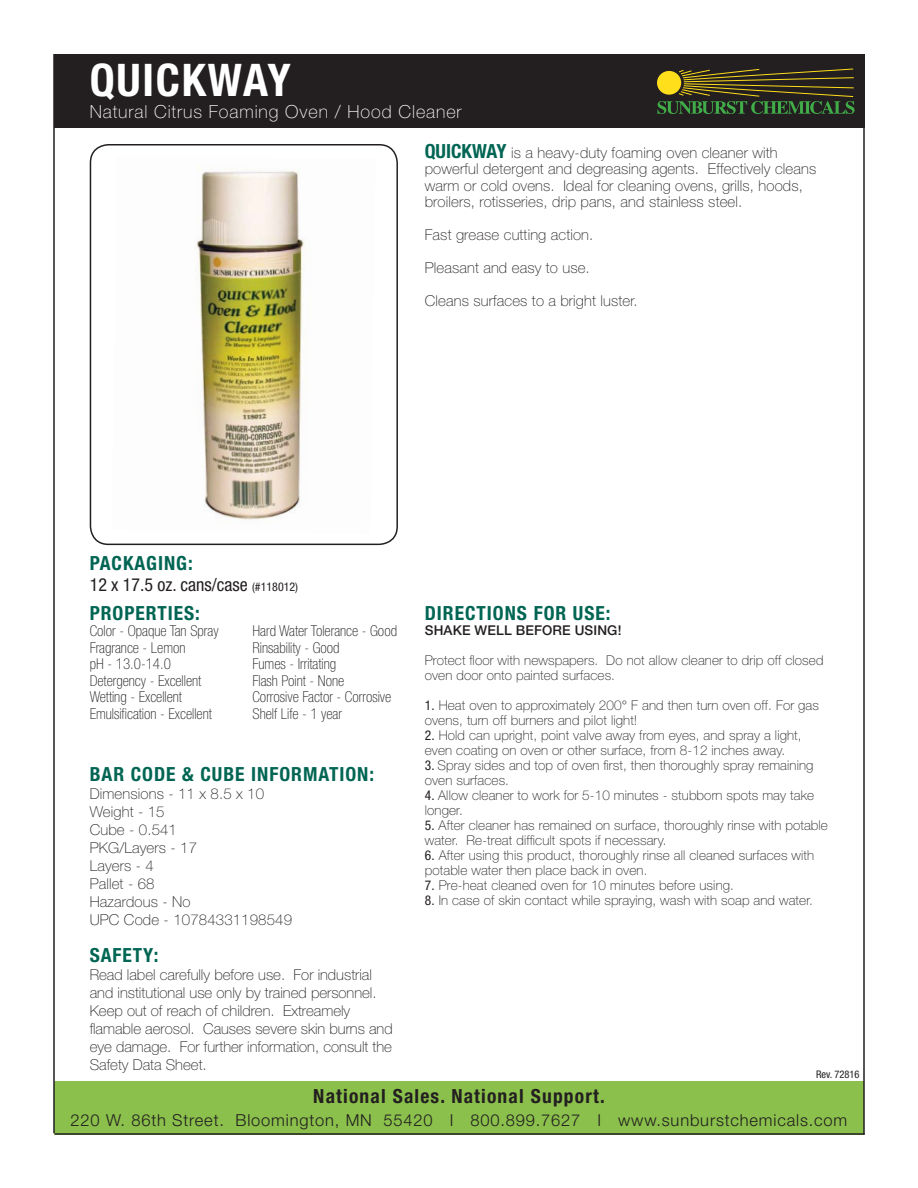
<style>
.page{position:relative;width:918px;height:1188px;background:#fff}
.page>*{position:absolute;margin:0;border:0;box-sizing:border-box;transform-origin:0 0}
.t1{font:700 condensed 45px "Helvetica Neue LT Std";letter-spacing:.04em;color:#fff}
.t2{font:700 condensed 19.5px "Helvetica Neue LT Std";letter-spacing:.05em;color:#006553}
.t3{font:700 condensed 19.5px "Helvetica Neue LT Std";letter-spacing:.06em;color:#231f20}
.t4{font:100 18px "Helvetica Neue LT Std";letter-spacing:.05em;color:#fff}
.t5{font:condensed 18px "Helvetica Neue LT Std";color:#231f20}
.t6{font:300 16.5px "Helvetica Neue LT Std";letter-spacing:.05em;color:#231f20}
.t7{font:100 15px/18px "Helvetica Neue LT Std";letter-spacing:.01em;color:#231f20}
.t8{font:100 condensed 15px/16.5px "Helvetica Neue LT Std";color:#231f20}
.t9{font:100 13.5px/15px "Helvetica Neue LT Std";letter-spacing:.01em;color:#231f20}
.t10{font:500 13.5px "Helvetica Neue LT Std";letter-spacing:.01em;color:#231f20}
.t11{font:condensed 10.5px "Helvetica Neue LT Std";color:#231f20}
.s1{font-weight:700;font-stretch:condensed;font-size:19.5px;color:#006553}
.s2{font-size:12px}
.s3{font-weight:400;font-stretch:condensed}
</style>
<div class="page">
<div style="left:54px;top:54px;width:590px;height:74px;background:#231f20"></div>
<div style="left:54px;top:1081px;width:810px;height:54px;background:#8ac04b"></div>
<div style="left:90px;top:144px;width:308px;height:401px;border:2px solid #231f20;border-radius:18px"></div>
<div style="left:644px;top:54px;width:221px;height:74px;background:#231f20"></div>
<svg style="left:657px;top:68px;width:198px;height:46px"></svg>
<hr style="left:53px;top:54px;width:2px;height:1079px;background:#231f20">
<hr style="left:863px;top:108px;width:2px;height:1027px;background:#231f20">
<hr style="left:55px;top:1133px;width:810px;height:2px;background:#231f20">
<img style="left:196px;top:167px;width:109px;height:353px">
<h1 class="t1" style="left:90px;top:63px;width:203px">QUICKWAY</h1>
<h3 class="t4" style="left:90px;top:105px;width:373px">Natural Citrus Foaming Oven / Hood Cleaner</h3>
<p class="t7" style="left:425px;top:146px;width:393px;line-height:16.5px"><span class="s1">QUICKWAY</span> is a heavy-duty foaming oven cleaner with powerful detergent and degreasing agents. Effectively cleans warm or cold ovens. Ideal for cleaning ovens, grills, hoods, broilers, rotisseries, drip pans, and stainless steel.</p>
<p class="t7" style="left:425px;top:228px;width:170px">Fast grease cutting action.</p>
<p class="t7" style="left:425px;top:261px;width:167px">Pleasant and easy to use.</p>
<p class="t7" style="left:425px;top:294px;width:215px">Cleans surfaces to a bright luster.</p>
<h2 class="t2" style="left:90px;top:555px;width:105px">PACKAGING:</h2>
<h3 class="t5" style="left:90px;top:574px;width:210px">12 x 17.5 oz. cans/case <span class="s2">(#118012)</span></h3>
<h2 class="t2" style="left:90px;top:606px;width:112px">PROPERTIES:</h2>
<p class="t8" style="left:252px;top:624px;width:146px">Hard Water Tolerance - Good<br>Rinsability - Good<br>Fumes - Irritating<br>Flash Point - None<br>Corrosive Factor - Corrosive<br>Shelf Life - 1 year</p>
<p class="t8" style="left:90px;top:624px;width:130px">Color - Opaque Tan Spray<br>Fragrance - Lemon<br>pH - 13.0-14.0<br>Detergency - Excellent<br>Wetting - Excellent<br>Emulsification - Excellent</p>
<h2 class="t2" style="left:90px;top:767px;width:286px">BAR CODE &amp; CUBE INFORMATION:</h2>
<p class="t7" style="left:90px;top:786px;width:204px">Dimensions - 11 x 8.5 x 10<br>Weight - 15<br>Cube - 0.541<br>PKG/Layers - 17<br>Layers - 4<br>Pallet - 68<br>Hazardous - No<br>UPC Code - 10784331198549</p>
<h2 class="t2" style="left:90px;top:947px;width:70px">SAFETY:</h2>
<p class="t7" style="left:90px;top:967px;width:304px">Read label carefully before use. For industrial and institutional use only by trained personnel.<br>Keep out of reach of children. Extreamely flamable aerosol. Causes severe skin burns and eye damage. For further information, consult the Safety Data Sheet.</p>
<h2 class="t2" style="left:425px;top:606px;width:187px">DIRECTIONS FOR USE:</h2>
<p class="t10" style="left:425px;top:622px;width:198px">SHAKE WELL BEFORE USING!</p>
<p class="t9" style="left:425px;top:654px;width:400px">Protect floor with newspapers. Do not allow cleaner to drip off closed oven door onto painted surfaces.</p>
<p class="t9" style="left:425px;top:699px;width:396px"><span class="s3">1.</span> Heat oven to approximately 200° F and then turn oven off. For gas ovens, turn off burners and pilot light!</p>
<p class="t9" style="left:425px;top:729px;width:378px"><span class="s3">2.</span> Hold can upright, point valve away from eyes, and spray a light, even coating on oven or other surface, from 8-12 inches away.</p>
<p class="t9" style="left:425px;top:759px;width:390px"><span class="s3">3.</span> Spray sides and top of oven first, then thoroughly spray remaining oven surfaces.</p>
<p class="t9" style="left:425px;top:789px;width:391px"><span class="s3">4.</span> Allow cleaner to work for 5-10 minutes - stubborn spots may take longer.</p>
<p class="t9" style="left:425px;top:819px;width:405px"><span class="s3">5.</span> After cleaner has remained on surface, thoroughly rinse with potable water. Re-treat difficult spots if necessary.</p>
<p class="t9" style="left:425px;top:849px;width:391px"><span class="s3">6.</span> After using this product, thoroughly rinse all cleaned surfaces with potable water then place back in oven.</p>
<p class="t9" style="left:425px;top:879px;width:311px"><span class="s3">7.</span> Pre-heat cleaned oven for 10 minutes before using.</p>
<p class="t9" style="left:425px;top:894px;width:390px"><span class="s3">8.</span> In case of skin contact while spraying, wash with soap and water.</p>
<p class="t11" style="left:816px;top:1068px;width:45px">Rev. 72816</p>
<h2 class="t3" style="left:313px;top:1089px;width:293px">National Sales. National Support.</h2>
<p class="t6" style="left:71px;top:1110px;width:778px">220 W. 86th Street. Bloomington, MN 55420 I 800.899.7627 I www.sunburstchemicals.com</p>
</div>
